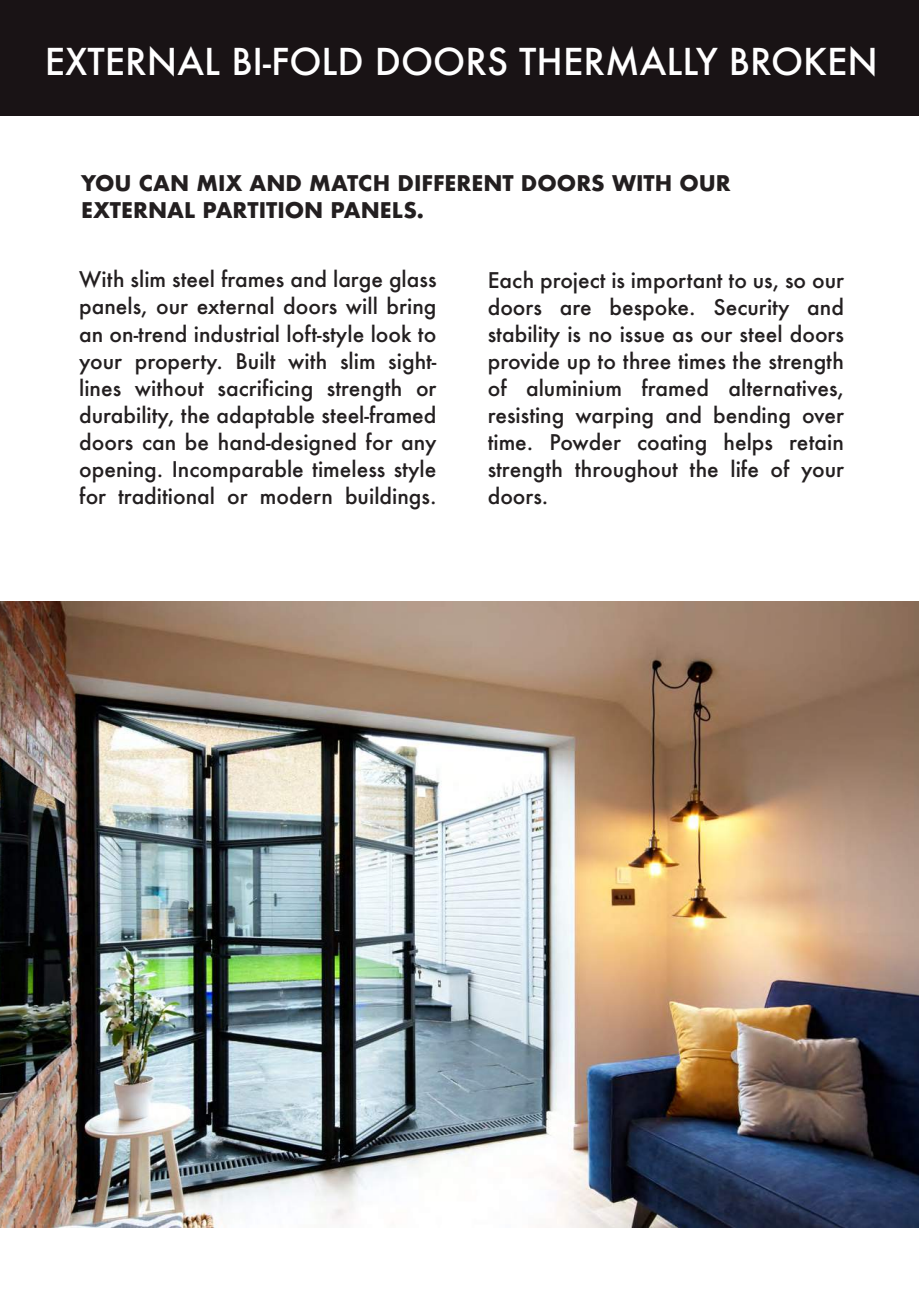
<style>
.page{position:relative;width:919px;height:1289px;background:#fff}
.page>*{position:absolute;margin:0;border:0;box-sizing:border-box;transform-origin:0 0}
.t1{font:500 36px "Futura";color:#fff}
.t2{font:500 21px/27px "Futura";color:#231f20;text-align:justify}
.t3{font:700 21px/27px "Futura";color:#231f20}
</style>
<div class="page">
<div style="left:0;top:0;width:918px;height:115px;background:#191315"></div>
<img style="left:0;top:601px;width:918px;height:625px">
<h1 class="t1" style="left:45px;top:37px;width:834px">EXTERNAL BI-FOLD DOORS THERMALLY BROKEN</h1>
<p class="t3" style="left:81px;top:169px;width:651px">YOU CAN MIX AND MATCH DIFFERENT DOORS WITH OUR<br>EXTERNAL PARTITION PANELS.</p>
<p class="t2" style="left:79px;top:266px;width:359px">With slim steel frames and large glass panels, our external doors will bring an on-trend industrial loft-style look to your property. Built with slim sight&shy;lines without sacrificing strength or durability, the adaptable steel-framed doors can be hand-designed for any opening. Incomparable timeless style for traditional or modern buildings.</p>
<p class="t2" style="left:487px;top:266px;width:358px">Each project is important to us, so our doors are bespoke. Security and stability is no issue as our steel doors provide up to three times the strength of aluminium framed alternatives, resisting warping and bending over time. Powder coating helps retain strength throughout the life of your doors.</p>
</div>
